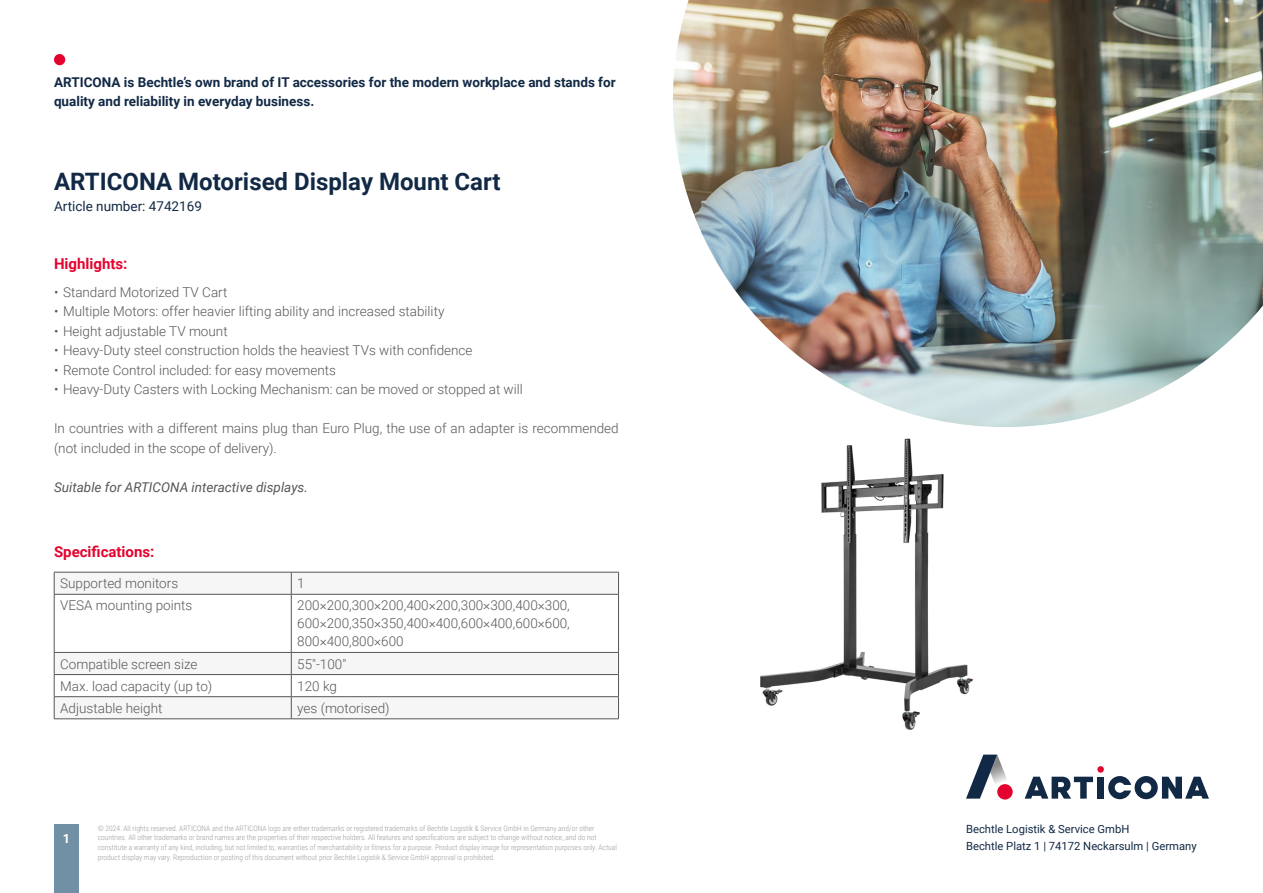
<style>
.page{position:relative;width:1263px;height:893px;background:#fff}
.page>*{position:absolute;margin:0;border:0;box-sizing:border-box;transform-origin:0 0}
.t1{font:700 24px "Roboto";color:#122945}
.t2{font:700 15px "Roboto";color:#e4032e}
.t3{font:300 13.5px/18px "Roboto";color:#575756}
.t4{font:700 13.5px/19.5px "Roboto";color:#122945}
.t5{font:italic 13.5px "Roboto";color:#575756}
.t6{font:13.5px "Roboto";color:#122945}
.t7{font:700 12.75px "Roboto";color:#fff}
.t8{font:11.25px/16.5px "Roboto";color:#122945}
.t9{font:300 7.5px/9.8px "Roboto Condensed";color:#9d9d9c}
</style>
<div class="page">
<div style="left:54px;top:54px;width:11px;height:11px;background:#e4032e;border-radius:50%"></div>
<div style="left:1097px;top:766px;width:7px;height:7px;background:#e4032e;border-radius:50%"></div>
<svg style="left:1025px;top:777px;width:68px;height:22px"></svg>
<div style="left:1097px;top:777px;width:7px;height:22px;background:#122945"></div>
<svg style="left:1108px;top:776px;width:101px;height:23px"></svg>
<svg style="left:966px;top:755px;width:47px;height:44px"></svg>
<div style="left:997px;top:784px;width:16px;height:15px;background:#e4032e;border-radius:50%"></div>
<img style="left:673px;top:0;width:590px;height:427px">
<div style="left:54px;top:825px;width:25px;height:68px;background:#7190a6"></div>
<svg style="left:54px;top:572px;width:565px;height:22px"></svg>
<hr style="left:54px;top:594px;width:237px;height:1px;background:#575756">
<hr style="left:54px;top:594px;width:1px;height:58px;background:#575756">
<hr style="left:291px;top:594px;width:328px;height:1px;background:#575756">
<hr style="left:291px;top:594px;width:1px;height:58px;background:#575756">
<hr style="left:618px;top:594px;width:1px;height:58px;background:#575756">
<svg style="left:54px;top:652px;width:565px;height:67px"></svg>
<hr style="left:54px;top:719px;width:237px;height:1px;background:#575756">
<hr style="left:291px;top:719px;width:328px;height:1px;background:#575756">
<img style="left:760px;top:438px;width:213px;height:292px">
<p class="t4" style="left:54px;top:72px;width:563px">ARTICONA is Bechtle’s own brand of IT accessories for the modern workplace and stands for quality and reliability in everyday business.</p>
<h1 class="t1" style="left:54px;top:165px;width:448px">ARTICONA Motorised Display Mount Cart</h1>
<p class="t6" style="left:54px;top:197px;width:149px">Article number: 4742169</p>
<p class="t2" style="left:54px;top:253px;width:75px">Highlights:</p>
<p class="t3" style="left:54px;top:282px;width:175px">• Standard Motorized TV Cart</p>
<p class="t3" style="left:54px;top:302px;width:392px">• Multiple Motors: offer heavier lifting ability and increased stability</p>
<p class="t3" style="left:54px;top:321px;width:175px">• Height adjustable TV mount</p>
<p class="t3" style="left:54px;top:341px;width:420px">• Heavy-Duty steel construction holds the heaviest TVs with confidence</p>
<p class="t3" style="left:54px;top:360px;width:283px">• Remote Control included: for easy movements</p>
<p class="t3" style="left:54px;top:380px;width:470px">• Heavy-Duty Casters with Locking Mechanism: can be moved or stopped at will</p>
<p class="t3" style="left:54px;top:418px;width:566px;line-height:19.5px">In countries with a different mains plug than Euro Plug, the use of an adapter is recommended (not included in the scope of delivery).</p>
<p class="t5" style="left:54px;top:477px;width:255px">Suitable for ARTICONA interactive displays.</p>
<p class="t2" style="left:54px;top:542px;width:102px">Specifications:</p>
<p class="t3" style="left:60px;top:574px;width:120px">Supported monitors</p>
<p class="t3" style="left:297px;top:574px;width:9px">1</p>
<p class="t3" style="left:60px;top:596px;width:134px">VESA mounting points</p>
<p class="t3" style="left:297px;top:596px;width:274px;text-align:justify">200×200,300×200,400×200,300×300,400×300, 600×200,350×350,400×400,600×400,600×600, 800×400,800×600</p>
<p class="t3" style="left:60px;top:654px;width:139px">Compatible screen size</p>
<p class="t3" style="left:297px;top:654px;width:51px">55"-100"</p>
<p class="t3" style="left:60px;top:676px;width:154px">Max. load capacity (up to)</p>
<p class="t3" style="left:297px;top:676px;width:41px">120 kg</p>
<p class="t3" style="left:60px;top:698px;width:104px">Adjustable height</p>
<p class="t3" style="left:297px;top:698px;width:94px">yes (motorised)</p>
<p class="t7" style="left:63px;top:829px;width:9px">1</p>
<p class="t9" style="left:98px;top:823px;width:521px">© 2024. All rights reserved. ARTICONA and the ARTICONA logo are either trademarks or registered trademarks of Bechtle Logistik &amp; Service GmbH in Germany and/or other countries. All other trademarks or brand names are the properties of their respective holders. All features and specifications are subject to change without notice, and do not constitute a warranty of any kind, including, but not limited to, warranties of merchantability or fitness for a purpose. Product display image for representation purposes only. Actual product display may vary. Reproduction or posting of this document without prior Bechtle Logistik &amp; Service GmbH approval is prohibited.</p>
<p class="t8" style="left:966px;top:821px;width:232px">Bechtle Logistik &amp; Service GmbH<br>Bechtle Platz 1 | 74172 Neckarsulm | Germany</p>
</div>
